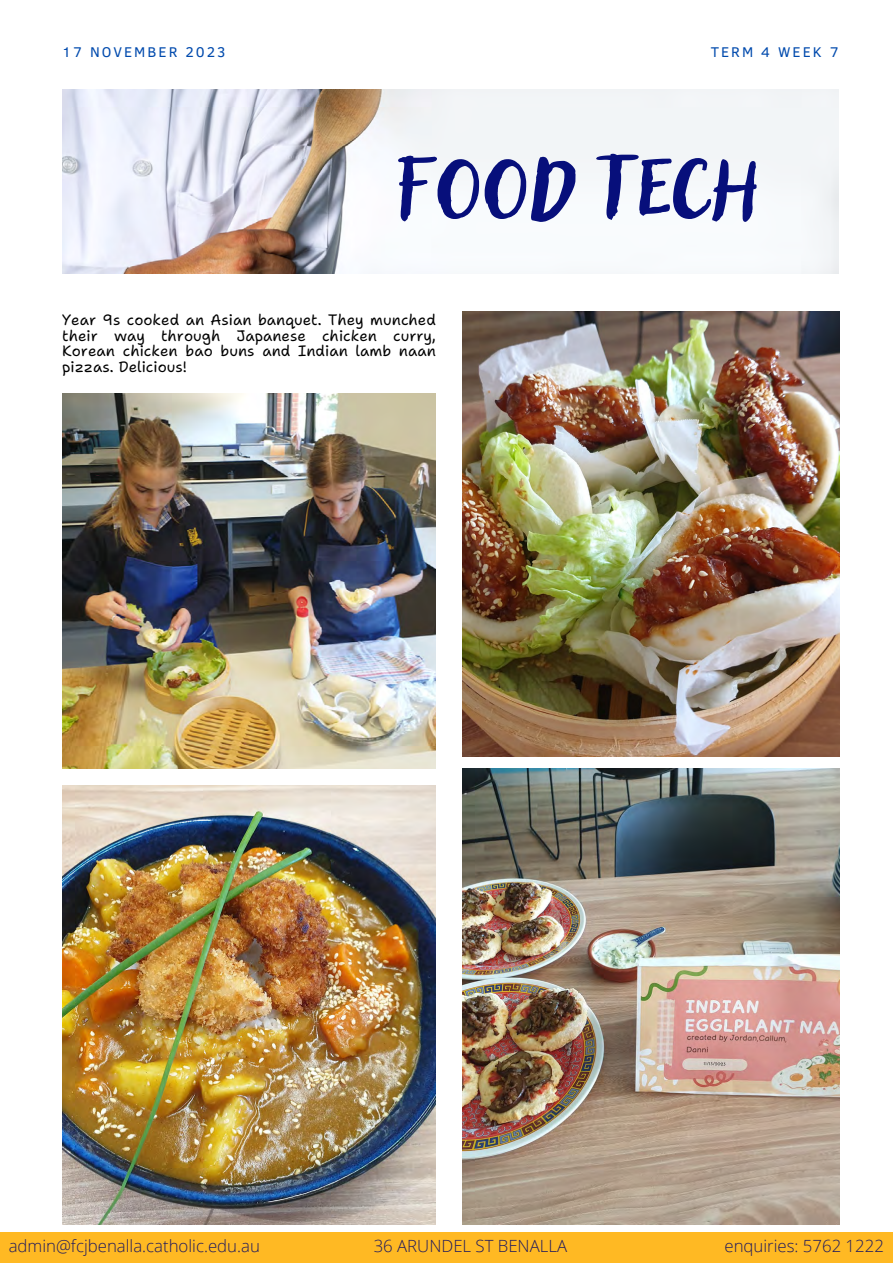
<style>
.page{position:relative;width:893px;height:1264px;background:#fff}
.page>*{position:absolute;margin:0;border:0;box-sizing:border-box;transform-origin:0 0}
.t1{font:112.35px "Adlery Pro Blockletter";color:#070f7b}
.t2{font:300 16.8px "Open Sans";color:#201a5e}
.t3{font:15px/15.8px "Shantell Sans";color:#000;text-align:justify}
.t4{font:14.4px "Clear Sans";letter-spacing:.14em;color:#004aad}
</style>
<div class="page">
<div style="left:0;top:1232px;width:892px;height:30px;background:#ffb923"></div>
<img style="left:62px;top:89px;width:776px;height:185px">
<img style="left:62px;top:393px;width:373px;height:375px">
<img style="left:462px;top:312px;width:377px;height:444px">
<img style="left:462px;top:768px;width:377px;height:456px">
<img style="left:62px;top:785px;width:373px;height:439px">
<p class="t4" style="left:62px;top:41px;width:165px">17 NOVEMBER 2023</p>
<p class="t4" style="left:710px;top:41px;width:129px">TERM 4 WEEK 7</p>
<p class="t1" style="left:396px;top:111px;width:363px">Food Tech</p>
<p class="t3" style="left:62px;top:312px;width:374px">Year 9s cooked an Asian banquet. They munched their way through Japanese chicken curry, Korean chicken bao buns and Indian lamb naan pizzas. Delicious!</p>
<p class="t2" style="left:9px;top:1233px;width:253px">admin@fcjbenalla.catholic.edu.au</p>
<p class="t2" style="left:373px;top:1233px;width:195px">36 ARUNDEL ST BENALLA</p>
<p class="t2" style="left:724px;top:1233px;width:161px">enquiries: 5762 1222</p>
</div>
